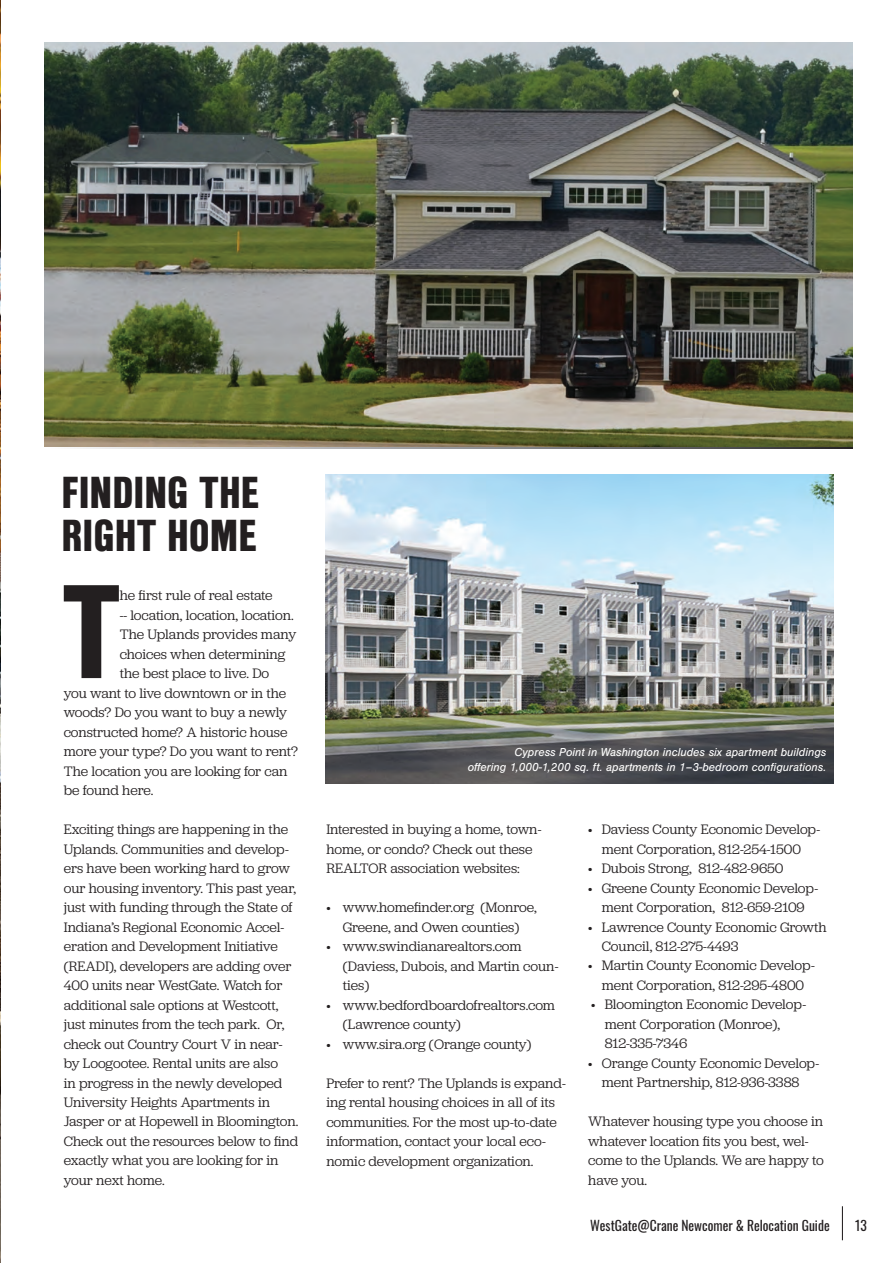
<style>
.page{position:relative;width:893px;height:1263px;background:#fff}
.page>*{position:absolute;margin:0;border:0;box-sizing:border-box;transform-origin:0 0}
.t1{font:900 129.3px "Nimbus San Con L";color:#231f20}
.t2{font:900 43.5px/43.5px "Nimbus San Con L";color:#231f20}
.t3{font:14.25px/19.5px "Jubilat";letter-spacing:-.005em;color:#231f20}
.t4{font:13.5px "Oswald";color:#231f20}
.t5{font:italic 12px/15px "Nimbus San";color:#fff;text-align:right}
</style>
<div class="page">
<img style="left:325px;top:474px;width:508px;height:309px">
<img style="left:45px;top:43px;width:808px;height:403px">
<img style="left:0;top:0;width:1px;height:1263px">
<hr style="left:842px;top:1206px;width:1px;height:34px;background:#231f20">
<h2 class="t2" style="left:62px;top:468px;width:199px">FINDING THE<br>RIGHT HOME</h2>
<h1 class="t1" style="left:63px;top:534px;width:58px">T</h1>
<p class="t3" style="left:120px;top:585px;width:154px">he first rule of real estate</p>
<p class="t3" style="left:120px;top:605px;width:175px">-- location, location, location.</p>
<p class="t3" style="left:120px;top:624px;width:178px">The Uplands provides many</p>
<p class="t3" style="left:120px;top:643px;width:167px">choices when determining</p>
<p class="t3" style="left:120px;top:663px;width:151px">the best place to live. Do</p>
<p class="t3" style="left:64px;top:682px;width:224px">you want to live downtown or in the</p>
<p class="t3" style="left:64px;top:702px;width:225px">woods? Do you want to buy a newly</p>
<p class="t3" style="left:64px;top:721px;width:225px">constructed home? A historic house</p>
<p class="t3" style="left:64px;top:741px;width:236px">more your type? Do you want to rent?</p>
<p class="t3" style="left:64px;top:760px;width:225px">The location you are looking for can</p>
<p class="t3" style="left:64px;top:780px;width:91px">be found here.</p>
<p class="t3" style="left:64px;top:819px;width:236px">Exciting things are happening in the Uplands. Communities and develop&shy;ers have been working hard to grow our housing inventory. This past year, just with funding through the State of Indiana’s Regional Economic Accel&shy;eration and Development Initiative (READI), developers are adding over 400 units near WestGate. Watch for additional sale options at Westcott, just minutes from the tech park. Or, check out Country Court V in near&shy;by Loogootee. Rental units are also<br>in progress in the newly developed University Heights Apartments in Jasper or at Hopewell in Bloomington.<br>Check out the resources below to find exactly what you are looking for in your next home.</p>
<p class="t5" style="left:468px;top:745px;width:360px">Cypress Point in Washington includes six apartment buildings<br>offering 1,000-1,200 sq. ft. apartments in 1–3-bedroom configurations.</p>
<p class="t3" style="left:326px;top:819px;width:216px">Interested in buying a home, town&shy;home, or condo? Check out these<br>REALTOR association websites:</p>
<p class="t3" style="left:326px;top:897px;width:212px;text-align:center">• www.homefinder.org (Monroe,<br>Greene, and Owen counties)</p>
<p class="t3" style="left:343px;top:936px;width:217px;text-indent:-17px">• www.swindianarealtors.com (Daviess, Dubois, and Martin coun&shy;ties)</p>
<p class="t3" style="left:343px;top:994px;width:214px;text-indent:-17px">• www.bedfordboardofrealtors.com (Lawrence county)</p>
<p class="t3" style="left:326px;top:1033px;width:207px">• www.sira.org (Orange county)</p>
<p class="t3" style="left:326px;top:1072px;width:241px">Prefer to rent? The Uplands is expand&shy;ing rental housing choices in all of its communities. For the most up-to-date information, contact your local eco&shy;nomic development organization.</p>
<p class="t3" style="left:588px;top:819px;width:233px;text-align:center">• Daviess County Economic Develop&shy;ment Corporation, 812-254-1500</p>
<p class="t3" style="left:588px;top:858px;width:197px">• Dubois Strong, 812-482-9650</p>
<p class="t3" style="left:588px;top:877px;width:231px;text-align:center">• Greene County Economic Develop&shy;ment Corporation, 812-659-2109</p>
<p class="t3" style="left:602px;top:916px;width:226px;text-indent:-13px">• Lawrence County Economic Growth<br>Council, 812-275-4493</p>
<p class="t3" style="left:588px;top:955px;width:228px;text-align:center">• Martin County Economic Develop&shy;ment Corporation, 812-295-4800</p>
<p class="t3" style="left:605px;top:994px;width:203px;text-indent:-13px">• Bloomington Economic Develop&shy;ment Corporation (Monroe),<br>812-335-7346</p>
<p class="t3" style="left:588px;top:1053px;width:232px;text-align:center">• Orange County Economic Develop&shy;ment Partnership, 812-936-3388</p>
<p class="t3" style="left:588px;top:1111px;width:237px">Whatever housing type you choose in whatever location fits you best, wel&shy;come to the Uplands. We are happy to have you.</p>
<p class="t4" style="left:590px;top:1214px;width:241px">WestGate@Crane Newcomer &amp; Relocation Guide</p>
<p class="t4" style="left:855px;top:1214px;width:13px">13</p>
</div>
